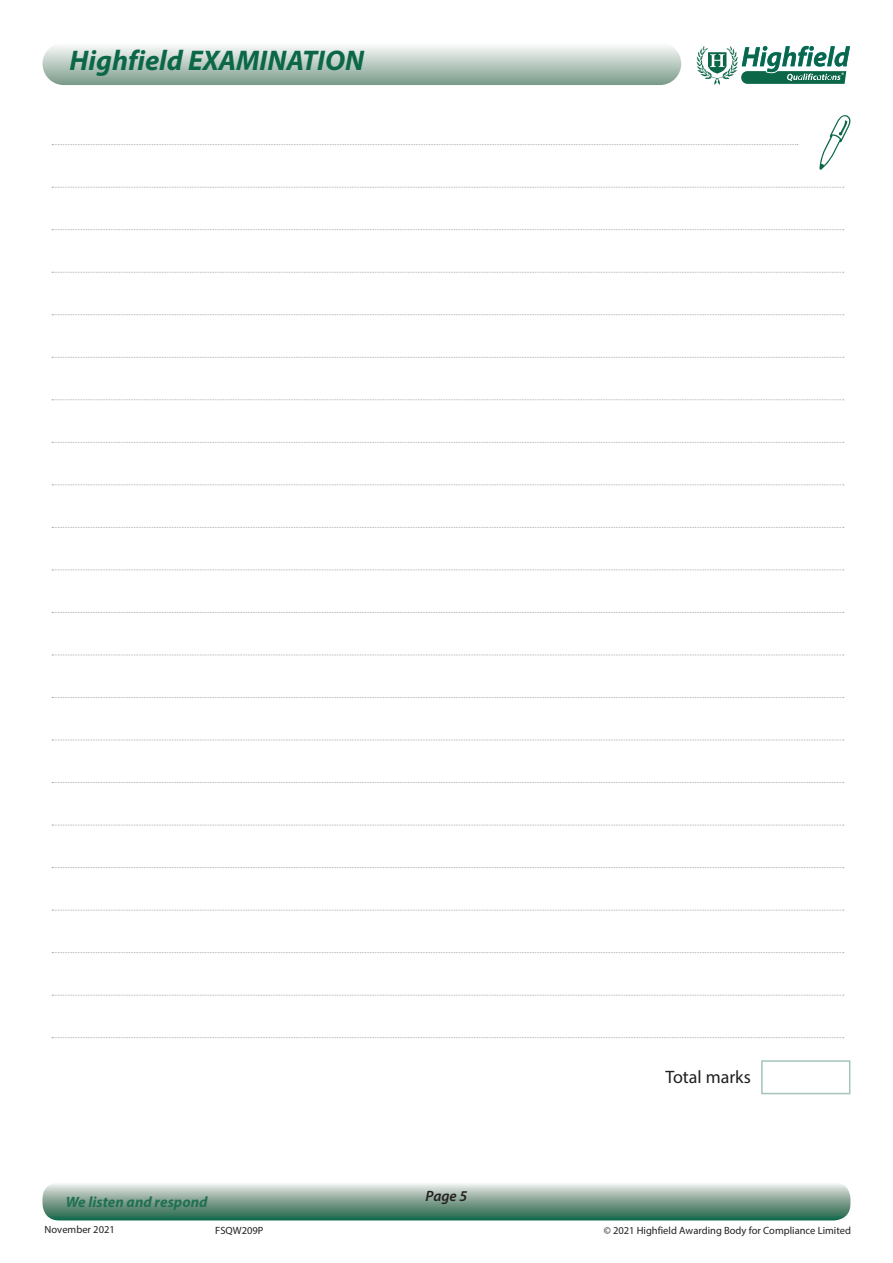
<style>
.page{position:relative;width:893px;height:1263px;background:#fff}
.page>*{position:absolute;margin:0;border:0;box-sizing:border-box;transform-origin:0 0}
.t1{font:italic 700 28.5px "Myriad Pro";color:#0b6748}
.t2{font:18px "Myriad Pro";color:#231f20}
.t3{font:italic 700 15px "Myriad Pro";color:#217054}
.t4{font:italic 600 15px "Myriad Pro";color:#231f20}
.t5{font:10.5px "Myriad Pro";color:#231f20}
</style>
<div class="page">
<div style="left:43px;top:1182px;width:807px;height:38px;background:linear-gradient(to bottom,#f5eeed,#1d6447);border-radius:16px"></div>
<div style="left:43px;top:43px;width:638px;height:42px;background:linear-gradient(to bottom,#fcfdfc,#7d9c8b);border-radius:21px"></div>
<svg style="left:696px;top:45px;width:154px;height:40px"></svg>
<svg style="left:52px;top:229px;width:792px;height:1px"></svg>
<svg style="left:52px;top:187px;width:792px;height:1px"></svg>
<svg style="left:52px;top:272px;width:792px;height:1px"></svg>
<svg style="left:52px;top:314px;width:792px;height:1px"></svg>
<svg style="left:52px;top:357px;width:792px;height:1px"></svg>
<svg style="left:52px;top:399px;width:792px;height:1px"></svg>
<svg style="left:52px;top:442px;width:792px;height:1px"></svg>
<svg style="left:52px;top:484px;width:792px;height:1px"></svg>
<svg style="left:52px;top:527px;width:792px;height:1px"></svg>
<svg style="left:52px;top:569px;width:792px;height:1px"></svg>
<svg style="left:52px;top:612px;width:792px;height:1px"></svg>
<svg style="left:52px;top:655px;width:792px;height:1px"></svg>
<svg style="left:52px;top:697px;width:792px;height:1px"></svg>
<svg style="left:52px;top:740px;width:792px;height:1px"></svg>
<svg style="left:52px;top:782px;width:792px;height:1px"></svg>
<svg style="left:52px;top:825px;width:792px;height:1px"></svg>
<svg style="left:52px;top:867px;width:792px;height:1px"></svg>
<svg style="left:52px;top:910px;width:792px;height:1px"></svg>
<svg style="left:52px;top:952px;width:792px;height:1px"></svg>
<svg style="left:52px;top:995px;width:792px;height:1px"></svg>
<svg style="left:52px;top:1037px;width:792px;height:1px"></svg>
<svg style="left:52px;top:144px;width:746px;height:1px"></svg>
<svg style="left:819px;top:115px;width:32px;height:55px"></svg>
<h1 class="t1" style="left:70px;top:42px;width:296px">Highfield EXAMINATION</h1>
<h2 class="t2" style="left:665px;top:1066px;width:87px">Total marks</h2>
<h3 class="t4" style="left:426px;top:1186px;width:43px">Page 5</h3>
<h3 class="t3" style="left:66px;top:1192px;width:143px">We listen and respond</h3>
<p class="t5" style="left:45px;top:1223px;width:72px">November 2021</p>
<p class="t5" style="left:215px;top:1224px;width:50px">FSQW209P</p>
<p class="t5" style="left:604px;top:1224px;width:249px">© 2021 Highfield Awarding Body for Compliance Limited</p>
</div>
